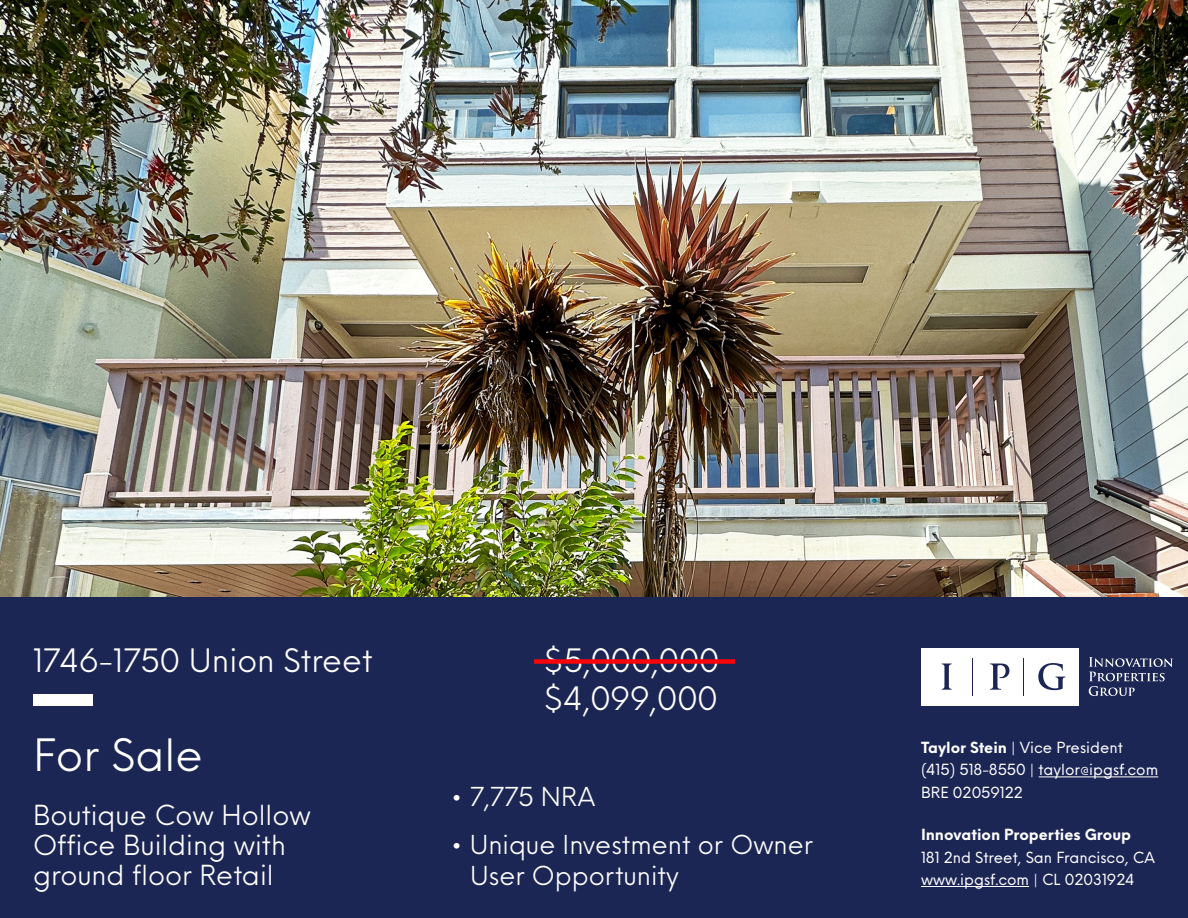
<style>
.page{position:relative;width:1188px;height:918px;background:#fff}
.page>*{position:absolute;margin:0;border:0;box-sizing:border-box;transform-origin:0 0}
.t1{font:43.5px "Neue Einstellung";color:#fff}
.t2{font:31.5px "Neue Einstellung";color:#fff}
.t3{font:27px/30px "Neue Einstellung";color:#fff}
.t4{font:25.5px/31.5px "Neue Einstellung";color:#fff}
.t5{font:15px "Neue Einstellung";color:#fff}
.t6{font:700 15px "Neue Einstellung";color:#fff}
.s1{font-weight:700}
</style>
<div class="page">
<img style="left:0;top:0;width:1188px;height:597px">
<div style="left:0;top:597px;width:1188px;height:321px;background:#1c2654"></div>
<div style="left:921px;top:648px;width:157px;height:57px;background:#fff"></div>
<svg style="left:1089px;top:657px;width:84px;height:39px"></svg>
<hr style="left:972px;top:658px;width:1px;height:37px;background:#1c2654">
<hr style="left:1023px;top:658px;width:1px;height:37px;background:#1c2654">
<svg style="left:942px;top:664px;width:10px;height:26px"></svg>
<svg style="left:1038px;top:663px;width:28px;height:27px"></svg>
<svg style="left:990px;top:664px;width:19px;height:26px"></svg>
<hr style="left:1039px;top:777px;width:119px;height:1px;background:#fff">
<hr style="left:921px;top:886px;width:108px;height:1px;background:#fff">
<div style="left:33px;top:694px;width:60px;height:11px;background:#fff"></div>
<div style="left:534px;top:659px;width:201px;height:5px;background:#f80409"></div>
<p class="t2" style="left:33px;top:632px;width:341px">1746-1750 Union Street</p>
<p class="t1" style="left:33px;top:716px;width:172px">For Sale</p>
<p class="t3" style="left:33px;top:797px;width:279px">Boutique Cow Hollow<br>Office Building with ground floor Retail</p>
<p class="t2" style="left:543px;top:632px;width:178px">$5,000,000</p>
<p class="t2" style="left:543px;top:670px;width:176px">$4,099,000</p>
<p class="t4" style="left:451px;top:778px;width:146px">• 7,775 NRA</p>
<p class="t4" style="left:470px;top:826px;width:344px;text-indent:-20px">• Unique Investment or Owner<br>User Opportunity</p>
<p class="t5" style="left:921px;top:734px;width:203px"><span class="s1">Taylor Stein</span> | Vice President</p>
<p class="t5" style="left:921px;top:756px;width:239px">(415) 518-8550 | taylor@ipgsf.com</p>
<p class="t5" style="left:921px;top:779px;width:104px">BRE 02059122</p>
<p class="t6" style="left:921px;top:821px;width:212px">Innovation Properties Group</p>
<p class="t5" style="left:921px;top:844px;width:236px">181 2nd Street, San Francisco, CA</p>
<p class="t5" style="left:921px;top:866px;width:215px">www.ipgsf.com | CL 02031924</p>
</div>
